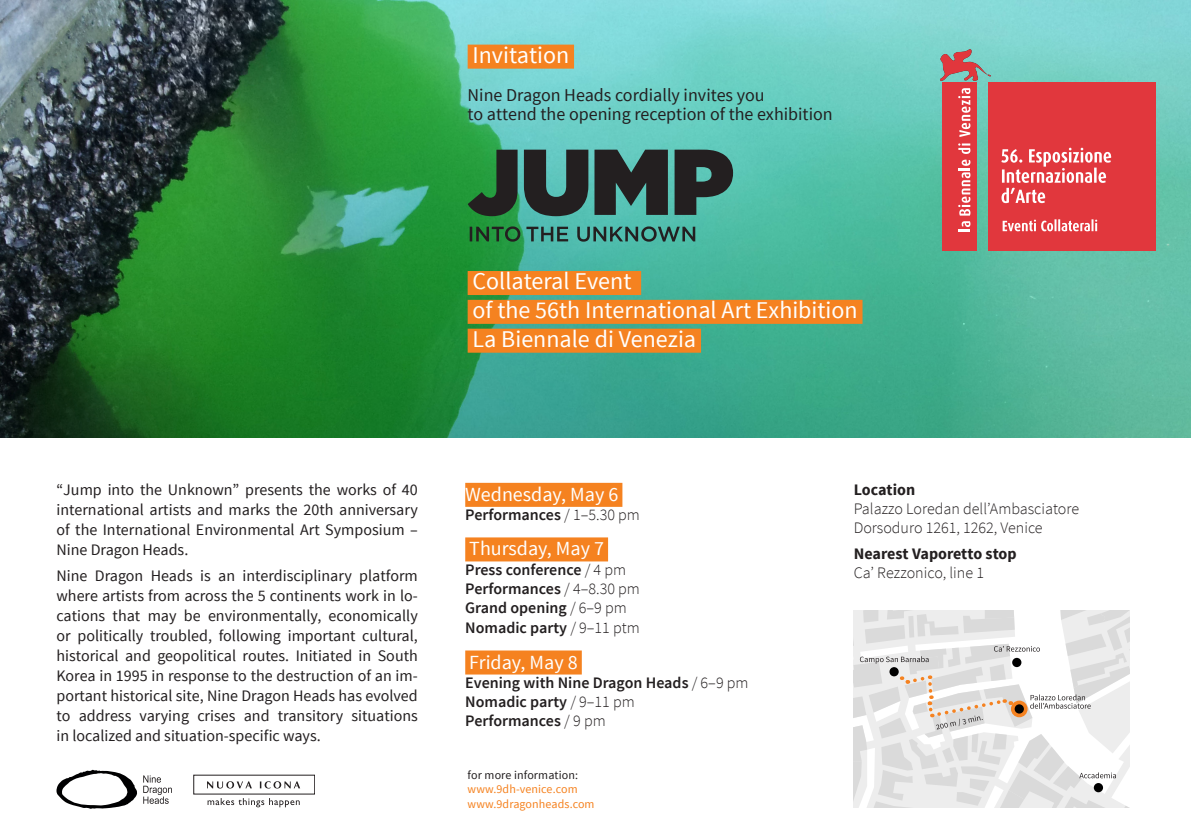
<style>
.page{position:relative;width:1191px;height:840px;background:#fff}
.page>*{position:absolute;margin:0;border:0;box-sizing:border-box;transform-origin:0 0}
.t1{font:24px/28.8px "Source Sans Pro";color:#fff}
.t2{font:20px "Source Sans Pro";color:#fff}
.t3{font:18px/19px "Source Sans Pro";color:#231f20}
.t4{font:16px/20px "Source Sans Pro";color:#231f20;text-align:justify}
.t5{font:600 16px "Source Sans Pro";color:#231f20}
.t6{font:300 16px "Source Sans Pro";color:#231f20}
.t7{font:700 16px "Source Sans Pro";color:#231f20}
.t8{font:12px "Source Sans Pro";letter-spacing:.01em;color:#f58220}
.t9{font:12px "Source Sans Pro";letter-spacing:.01em;color:#231f20}
.s1{font-weight:300}
</style>
<div class="page">
<img style="left:0;top:0;width:1190px;height:437px">
<div style="left:465px;top:482px;width:157px;height:24px;background:#f58220"></div>
<div style="left:465px;top:537px;width:143px;height:24px;background:#f58220"></div>
<div style="left:465px;top:650px;width:117px;height:24px;background:#f58220"></div>
<svg style="left:207px;top:781px;width:45px;height:7px"></svg>
<svg style="left:260px;top:781px;width:40px;height:7px"></svg>
<svg style="left:208px;top:798px;width:92px;height:8px"></svg>
<svg style="left:56px;top:769px;width:81px;height:39px"></svg>
<svg style="left:143px;top:775px;width:29px;height:28px"></svg>
<div style="left:467px;top:45px;width:107px;height:24px;background:#f58220"></div>
<div style="left:467px;top:271px;width:174px;height:24px;background:#f58220"></div>
<div style="left:467px;top:300px;width:395px;height:24px;background:#f58220"></div>
<div style="left:467px;top:328px;width:234px;height:24px;background:#f58220"></div>
<svg style="left:467px;top:149px;width:50px;height:67px;background:#245c2f"></svg>
<svg style="left:524px;top:149px;width:64px;height:67px;background:#344f4e"></svg>
<svg style="left:594px;top:149px;width:74px;height:66px;background:#2e4240"></svg>
<svg style="left:674px;top:149px;width:59px;height:66px;background:#33504c"></svg>
<svg style="left:470px;top:226px;width:225px;height:15px;background:#387d69"></svg>
<svg style="left:853px;top:610px;width:277px;height:198px"></svg>
<div style="left:941px;top:82px;width:35px;height:168px;background:#e1373d"></div>
<svg style="left:939px;top:49px;width:52px;height:32px;background:#a18f8c"></svg>
<svg style="left:958px;top:221px;width:12px;height:10px"></svg>
<svg style="left:958px;top:143px;width:12px;height:72px"></svg>
<svg style="left:958px;top:88px;width:12px;height:49px"></svg>
<div style="left:988px;top:82px;width:168px;height:168px;background:#e1373d"></div>
<svg style="left:1001px;top:148px;width:110px;height:55px"></svg>
<svg style="left:1002px;top:219px;width:95px;height:12px"></svg>
<p class="t1" style="left:472px;top:41px;width:98px">Invitation</p>
<p class="t3" style="left:467px;top:85px;width:367px">Nine Dragon Heads cordially invites you<br>to attend the opening reception of the exhibition</p>
<p class="t1" style="left:472px;top:267px;width:387px">Collateral Event<br>of the 56th International Art Exhibition<br>La Biennale di Venezia</p>
<p class="t4" style="left:56px;top:479px;width:363px">“Jump into the Unknown” presents the works of 40 international artists and marks the 20th anniversary of the International Environmental Art Symposium – Nine Dragon Heads.</p>
<p class="t4" style="left:56px;top:565px;width:363px">Nine Dragon Heads is an interdisciplinary platform where artists from across the 5 continents work in lo&shy;cations that may be environmentally, economically or politically troubled, following important cultural, historical and geopolitical routes. Initiated in South Korea in 1995 in response to the destruction of an im&shy;portant historical site, Nine Dragon Heads has evolved to address varying crises and transitory situations in localized and situation-specific ways.</p>
<p class="t2" style="left:465px;top:481px;width:155px">Wednesday, May 6</p>
<p class="t5" style="left:465px;top:504px;width:176px">Performances <span class="s1">/ 1–5.30 pm</span></p>
<p class="t2" style="left:469px;top:536px;width:136px">Thursday, May 7</p>
<p class="t5" style="left:465px;top:559px;width:162px">Press conference <span class="s1">/ 4 pm</span></p>
<p class="t5" style="left:465px;top:578px;width:176px">Performances <span class="s1">/ 4–8.30 pm</span></p>
<p class="t5" style="left:465px;top:597px;width:163px">Grand opening <span class="s1">/ 6–9 pm</span></p>
<p class="t5" style="left:465px;top:617px;width:176px">Nomadic party <span class="s1">/ 9–11 ptm</span></p>
<p class="t2" style="left:469px;top:649px;width:110px">Friday, May 8</p>
<p class="t5" style="left:465px;top:672px;width:285px">Evening with Nine Dragon Heads <span class="s1">/ 6–9 pm</span></p>
<p class="t5" style="left:465px;top:691px;width:171px">Nomadic party <span class="s1">/ 9–11 pm</span></p>
<p class="t5" style="left:465px;top:710px;width:142px">Performances <span class="s1">/ 9 pm</span></p>
<p class="t9" style="left:467px;top:767px;width:112px">for more information:</p>
<p class="t8" style="left:467px;top:781px;width:111px">www.9dh-venice.com</p>
<p class="t8" style="left:467px;top:795px;width:128px">www.9dragonheads.com</p>
<p class="t7" style="left:853px;top:479px;width:63px">Location</p>
<p class="t6" style="left:853px;top:498px;width:227px">Palazzo Loredan dell’Ambasciatore</p>
<p class="t6" style="left:853px;top:518px;width:190px">Dorsoduro 1261, 1262, Venice</p>
<p class="t7" style="left:853px;top:542px;width:164px">Nearest Vaporetto stop</p>
<p class="t6" style="left:853px;top:562px;width:132px">Ca’ Rezzonico, line 1</p>
</div>
